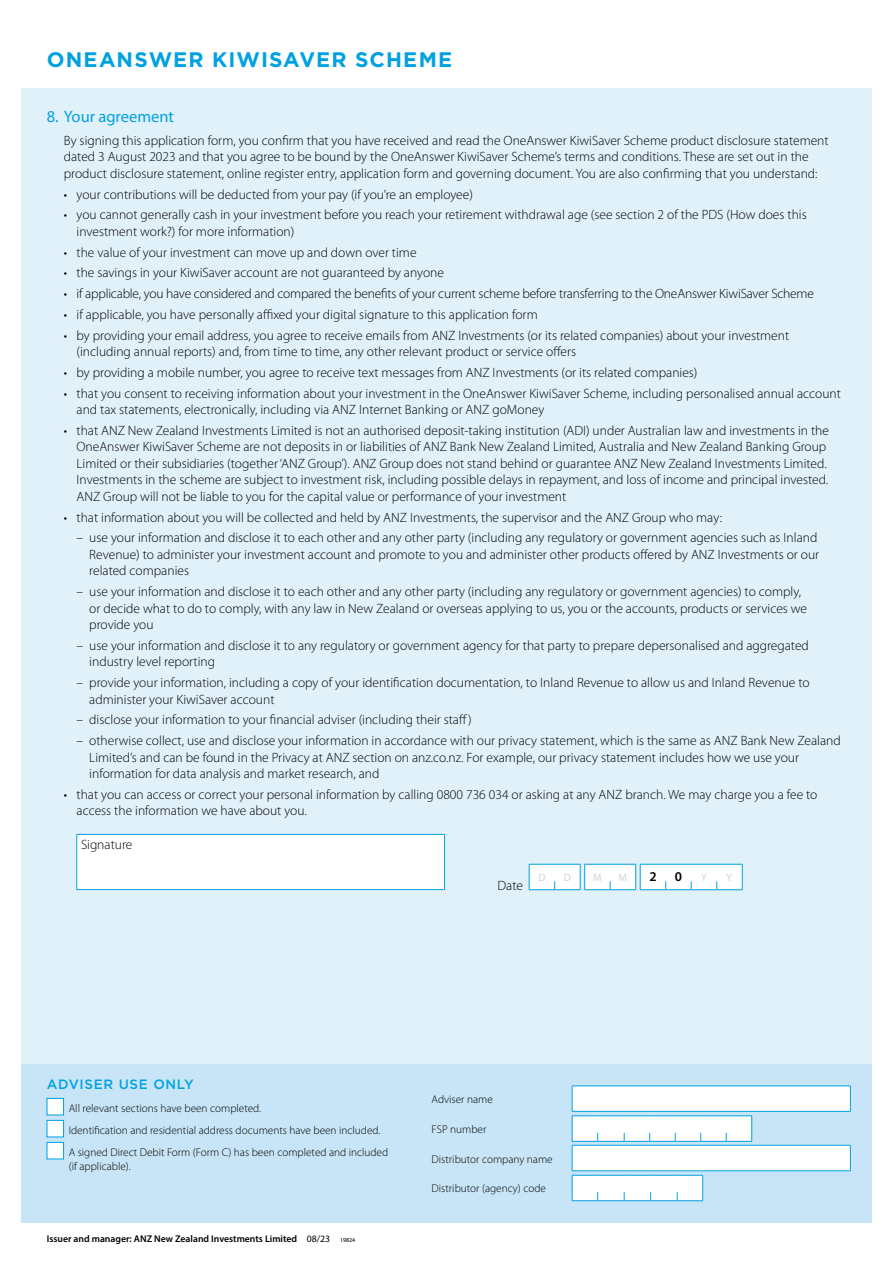
<style>
.page{position:relative;width:893px;height:1263px;background:#fff}
.page>*{position:absolute;margin:0;border:0;box-sizing:border-box;transform-origin:0 0}
.t1{font:700 21px "Gotham";letter-spacing:.05em;color:#00a1e0}
.t2{font:16.5px "Myriad Pro";letter-spacing:-.005em;color:#00a1e0}
.t3{font:300 13.5px/16.5px "Myriad Pro";color:#000}
.t4{font:500 13.5px "Gotham";letter-spacing:.05em;color:#00a1e0}
.t5{font:600 13.5px "Myriad Pro";color:#000}
.t6{font:300 11.25px/22px "Myriad Pro";color:#000}
.t7{font:10.5px "Myriad Pro";color:#d1d3d4}
.t8{font:600 9.75px "Myriad Pro";color:#000}
.s1{font-weight:400}
.s2{font-weight:400;font-size:6px}
</style>
<div class="page">
<div style="left:21px;top:88px;width:851px;height:1134px;background:#e1f1fa"></div>
<div style="left:21px;top:1064px;width:851px;height:158px;background:#c7e5f6"></div>
<div style="left:47px;top:1098px;width:17px;height:17px;background:#fff;border:1px solid #00a1e0"></div>
<div style="left:47px;top:1120px;width:17px;height:17px;background:#fff;border:1px solid #00a1e0"></div>
<div style="left:47px;top:1142px;width:17px;height:17px;background:#fff;border:1px solid #00a1e0"></div>
<div style="left:572px;top:1086px;width:278px;height:25px;background:#fff"></div>
<hr style="left:572px;top:1085px;width:279px;height:1px;background:#00a1e0">
<svg style="left:850px;top:1086px;width:1px;height:25px"></svg>
<hr style="left:572px;top:1111px;width:279px;height:1px;background:#00a1e0">
<div style="left:572px;top:1145px;width:278px;height:26px;background:#fff"></div>
<hr style="left:572px;top:1145px;width:279px;height:1px;background:#00a1e0">
<svg style="left:850px;top:1145px;width:1px;height:25px"></svg>
<hr style="left:572px;top:1170px;width:279px;height:1px;background:#00a1e0">
<svg style="left:572px;top:1086px;width:180px;height:115px"></svg>
<div style="left:77px;top:834px;width:368px;height:56px;background:#fff"></div>
<hr style="left:77px;top:834px;width:368px;height:1px;background:#00a1e0">
<hr style="left:76px;top:834px;width:1px;height:55px;background:#00a1e0">
<hr style="left:444px;top:834px;width:1px;height:55px;background:#00a1e0">
<hr style="left:77px;top:889px;width:368px;height:1px;background:#00a1e0">
<svg style="left:529px;top:864px;width:214px;height:26px;background:#e7f6fc"></svg>
<h1 class="t1" style="left:47px;top:46px;width:407px">ONEANSWER KIWISAVER SCHEME</h1>
<p class="t2" style="left:47px;top:106px;width:129px">8. Your agreement</p>
<p class="t3" style="left:64px;top:132px;width:766px">By signing this application form, you confirm that you have received and read the OneAnswer KiwiSaver Scheme product disclosure statement dated 3 August 2023 and that you agree to be bound by the OneAnswer KiwiSaver Scheme’s terms and conditions. These are set out in the product disclosure statement, online register entry, application form and governing document. You are also confirming that you understand:</p>
<p class="t3" style="left:64px;top:186px;width:411px">• your contributions will be deducted from your pay (if you’re an employee)</p>
<p class="t3" style="left:77px;top:206px;width:732px;text-indent:-13px">• you cannot generally cash in your investment before you reach your retirement withdrawal age (see section 2 of the PDS (How does this investment work?) for more information)</p>
<p class="t3" style="left:64px;top:244px;width:354px">• the value of your investment can move up and down over time</p>
<p class="t3" style="left:64px;top:264px;width:382px">• the savings in your KiwiSaver account are not guaranteed by anyone</p>
<p class="t3" style="left:64px;top:285px;width:752px">• if applicable, you have considered and compared the benefits of your current scheme before transferring to the OneAnswer KiwiSaver Scheme</p>
<p class="t3" style="left:64px;top:306px;width:475px">• if applicable, you have personally affixed your digital signature to this application form</p>
<p class="t3" style="left:77px;top:327px;width:714px;text-indent:-13px">• by providing your email address, you agree to receive emails from ANZ Investments (or its related companies) about your investment (including annual reports) and, from time to time, any other relevant product or service offers</p>
<p class="t3" style="left:64px;top:364px;width:635px">• by providing a mobile number, you agree to receive text messages from ANZ Investments (or its related companies)</p>
<p class="t3" style="left:77px;top:385px;width:766px;text-indent:-13px">• that you consent to receiving information about your investment in the OneAnswer KiwiSaver Scheme, including personalised annual account and tax statements, electronically, including via ANZ Internet Banking or ANZ goMoney</p>
<p class="t3" style="left:77px;top:422px;width:754px;text-indent:-13px">• that ANZ New Zealand Investments Limited is not an authorised deposit-taking institution (ADI) under Australian law and investments in the OneAnswer KiwiSaver Scheme are not deposits in or liabilities of ANZ Bank New Zealand Limited, Australia and New Zealand Banking Group Limited or their subsidiaries (together ‘ANZ Group’). ANZ Group does not stand behind or guarantee ANZ New Zealand Investments Limited.<br>Investments in the scheme are subject to investment risk, including possible delays in repayment, and loss of income and principal invested.<br>ANZ Group will not be liable to you for the capital value or performance of your investment</p>
<p class="t3" style="left:64px;top:509px;width:660px">• that information about you will be collected and held by ANZ Investments, the supervisor and the ANZ Group who may:</p>
<p class="t3" style="left:89px;top:529px;width:731px;text-indent:-13px">– use your information and disclose it to each other and any other party (including any regulatory or government agencies such as Inland<br>Revenue) to administer your investment account and promote to you and administer other products offered by ANZ Investments or our related companies</p>
<p class="t3" style="left:89px;top:583px;width:719px;text-indent:-13px">– use your information and disclose it to each other and any other party (including any regulatory or government agencies) to comply, or decide what to do to comply, with any law in New Zealand or overseas applying to us, you or the accounts, products or services we provide you</p>
<p class="t3" style="left:89px;top:637px;width:721px;text-indent:-13px">– use your information and disclose it to any regulatory or government agency for that party to prepare depersonalised and aggregated industry level reporting</p>
<p class="t3" style="left:89px;top:674px;width:722px;text-indent:-13px">– provide your information, including a copy of your identification documentation, to Inland Revenue to allow us and Inland Revenue to administer your KiwiSaver account</p>
<p class="t3" style="left:77px;top:711px;width:397px">– disclose your information to your financial adviser (including their staff )</p>
<p class="t3" style="left:89px;top:732px;width:753px;text-indent:-13px">– otherwise collect, use and disclose your information in accordance with our privacy statement, which is the same as ANZ Bank New Zealand<br>Limited’s and can be found in the Privacy at ANZ section on anz.co.nz. For example, our privacy statement includes how we use your information for data analysis and market research, and</p>
<p class="t3" style="left:77px;top:786px;width:742px;text-indent:-13px">• that you can access or correct your personal information by calling 0800 736 034 or asking at any ANZ branch. We may charge you a fee to access the information we have about you.</p>
<p class="t3" style="left:81px;top:836px;width:53px">Signature</p>
<p class="t3" style="left:497px;top:877px;width:49px">Date <sup>D</sup></p>
<p class="t7" style="left:564px;top:871px;width:8px">D</p>
<p class="t7" style="left:593px;top:871px;width:10px">M</p>
<p class="t7" style="left:619px;top:871px;width:10px">M</p>
<p class="t5" style="left:649px;top:868px;width:9px">2</p>
<p class="t5" style="left:675px;top:868px;width:9px">0</p>
<p class="t7" style="left:701px;top:871px;width:7px">Y</p>
<p class="t7" style="left:727px;top:871px;width:7px">Y</p>
<p class="t4" style="left:47px;top:1075px;width:149px">ADVISER USE ONLY</p>
<p class="t6" style="left:69px;top:1097px;width:321px">All relevant sections have been completed.<br>Identification and residential address documents have been included.<br>A signed Direct Debit Form (Form C) has been completed and included</p>
<p class="t6" style="left:69px;top:1155px;width:64px">(if applicable).</p>
<p class="t8" style="left:47px;top:1232px;width:310px">Issuer and manager: ANZ New Zealand Investments Limited <span class="s1">08/23</span> <span class="s2">19824</span></p>
<p class="t6" style="left:432px;top:1088px;width:63px">Adviser name</p>
<p class="t6" style="left:432px;top:1118px;width:56px">FSP number</p>
<p class="t6" style="left:432px;top:1147px;width:123px">Distributor company name</p>
<p class="t6" style="left:432px;top:1177px;width:116px">Distributor (agency) code</p>
</div>
